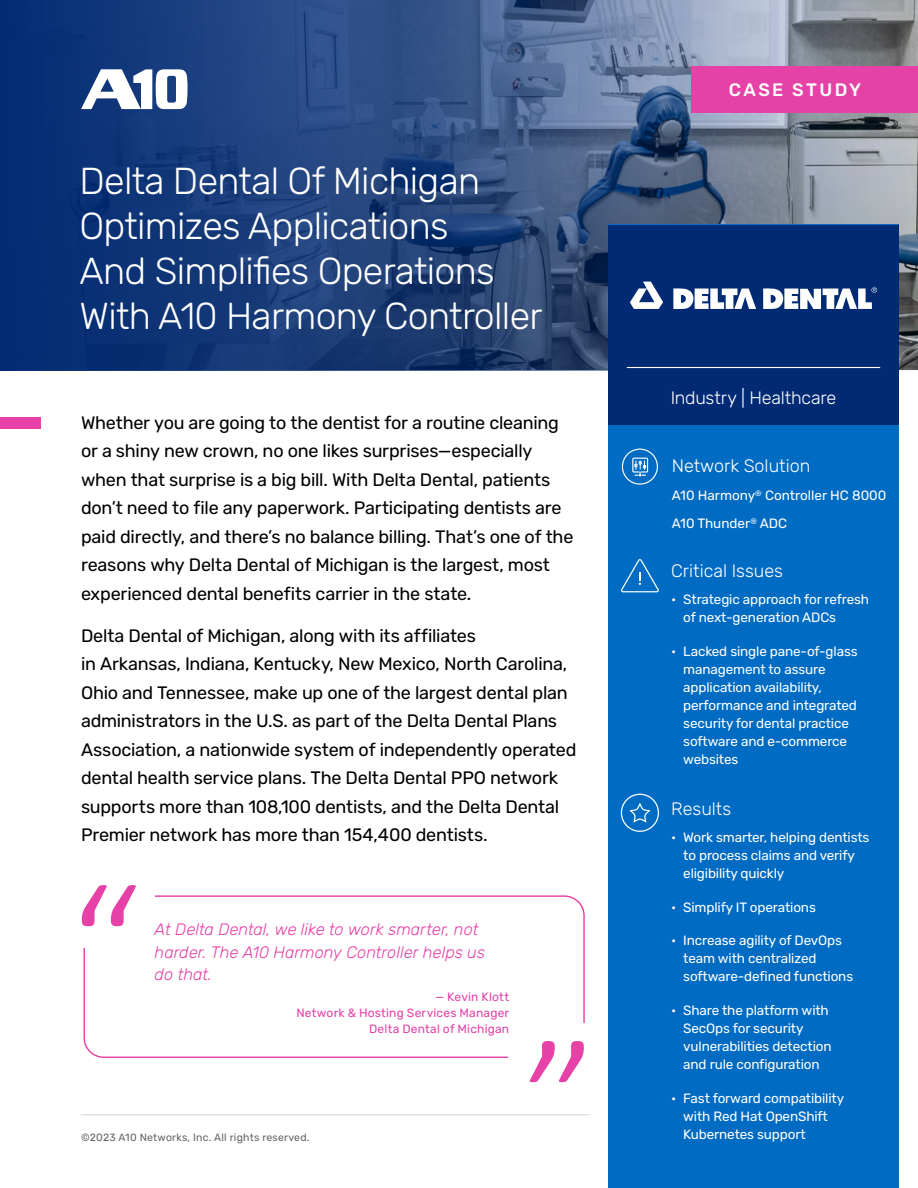
<style>
.page{position:relative;width:918px;height:1188px;background:#fff}
.page>*{position:absolute;margin:0;border:0;box-sizing:border-box;transform-origin:0 0}
.t1{font:300 37.5px/45px "Rubik";letter-spacing:-.02em;color:#fff}
.t2{font:18px/28.5px "Rubik";letter-spacing:-.01em;color:#000}
.t3{font:300 18px "Rubik";color:#fff}
.t4{font:500 18px "Rubik";letter-spacing:.13em;color:#fff}
.t5{font:italic 300 16.5px/22.5px "Rubik";color:#e541a7}
.t6{font:13.5px/18px "Rubik";letter-spacing:-.01em;color:#fff}
.t7{font:12px/15.9px "Rubik";letter-spacing:.015em;color:#e541a7;text-align:right}
.t8{font:10.5px "Rubik";letter-spacing:.02em;color:#636466}
</style>
<div class="page">
<svg style="left:0;top:0;width:918px;height:371px;background:#355183"></svg>
<div style="left:608px;top:225px;width:291px;height:963px;background:#006bc2"></div>
<div style="left:608px;top:225px;width:291px;height:200px;background:#002a74"></div>
<hr style="left:627px;top:367px;width:253px;height:1px;background:#fff">
<hr style="left:81px;top:1114px;width:508px;height:1px;background:#d1d3d4">
<svg style="left:630px;top:282px;width:33px;height:27px"></svg>
<svg style="left:673px;top:288px;width:83px;height:21px"></svg>
<svg style="left:763px;top:287px;width:114px;height:22px"></svg>
<div style="left:692px;top:66px;width:226px;height:46px;background:#e541a7"></div>
<svg style="left:81px;top:69px;width:107px;height:40px"></svg>
<svg style="left:621px;top:559px;width:38px;height:33px"></svg>
<svg style="left:621px;top:794px;width:38px;height:38px"></svg>
<div style="left:84px;top:895px;width:501px;height:163px;border:1px solid #e541a7;border-radius:19px"></div>
<div style="left:58px;top:879px;width:97px;height:69px;background:#fff"></div>
<svg style="left:82px;top:885px;width:54px;height:41px"></svg>
<div style="left:508px;top:1023px;width:92px;height:70px;background:#fff"></div>
<svg style="left:530px;top:1041px;width:54px;height:41px"></svg>
<div style="left:0;top:418px;width:40px;height:11px;background:#e541a7"></div>
<div style="left:622px;top:449px;width:36px;height:36px;border:1px solid #fff;border-radius:50%"></div>
<svg style="left:634px;top:461px;width:12px;height:15px"></svg>
<div style="left:632px;top:458px;width:16px;height:15px;border:1px solid #fff"></div>
<h1 class="t1" style="left:80px;top:160px;width:465px">Delta Dental Of Michigan<br>Optimizes Applications<br>And Simplifies Operations<br>With A10 Harmony Controller</h1>
<p class="t2" style="left:81px;top:409px;width:494px">Whether you are going to the dentist for a routine cleaning or a shiny new crown, no one likes surprises—especially when that surprise is a big bill. With Delta Dental, patients don’t need to file any paperwork. Participating dentists are paid directly, and there’s no balance billing. That’s one of the reasons why Delta Dental of Michigan is the largest, most experienced dental benefits carrier in the state.</p>
<p class="t2" style="left:81px;top:622px;width:497px">Delta Dental of Michigan, along with its affiliates<br>in Arkansas, Indiana, Kentucky, New Mexico, North Carolina, Ohio and Tennessee, make up one of the largest dental plan administrators in the U.S. as part of the Delta Dental Plans Association, a nationwide system of independently operated dental health service plans. The Delta Dental PPO network supports more than 108,100 dentists, and the Delta Dental Premier network has more than 154,400 dentists.</p>
<p class="t5" style="left:155px;top:919px;width:332px">At Delta Dental, we like to work smarter, not harder. The A10 Harmony Controller helps us do that.</p>
<p class="t7" style="left:296px;top:989px;width:214px">— Kevin Klott<br>Network &amp; Hosting Services Manager<br>Delta Dental of Michigan</p>
<p class="t8" style="left:81px;top:1131px;width:230px">©️2023 A10 Networks, Inc. All rights reserved.</p>
<p class="t4" style="left:729px;top:80px;width:134px">CASE STUDY</p>
<p class="t3" style="left:671px;top:388px;width:167px">Industry | Healthcare</p>
<p class="t3" style="left:672px;top:455px;width:140px">Network Solution</p>
<p class="t6" style="left:672px;top:482px;width:216px;line-height:28.3px">A10 Harmony<sup>®</sup> Controller HC 8000<br>A10 Thunder<sup>®</sup> ADC</p>
<p class="t3" style="left:671px;top:561px;width:113px">Critical Issues</p>
<p class="t6" style="left:683px;top:591px;width:187px;text-indent:-12px">• Strategic approach for refresh of next-generation ADCs</p>
<p class="t6" style="left:683px;top:643px;width:176px;text-indent:-12px">• Lacked single pane-of-glass management to assure application availability, performance and integrated security for dental practice software and e-commerce websites</p>
<p class="t3" style="left:671px;top:799px;width:61px">Results</p>
<p class="t6" style="left:683px;top:829px;width:188px;text-indent:-12px">• Work smarter, helping dentists to process claims and verify eligibility quickly</p>
<p class="t6" style="left:671px;top:898px;width:146px">• Simplify IT operations</p>
<p class="t6" style="left:683px;top:932px;width:171px;text-indent:-12px">• Increase agility of DevOps team with centralized software-defined functions</p>
<p class="t6" style="left:683px;top:1002px;width:150px;text-indent:-12px">• Share the platform with<br>SecOps for security vulnerabilities detection and rule configuration</p>
<p class="t6" style="left:683px;top:1089px;width:162px;text-indent:-12px">• Fast forward compatibility with Red Hat OpenShift<br>Kubernetes support</p>
</div>
